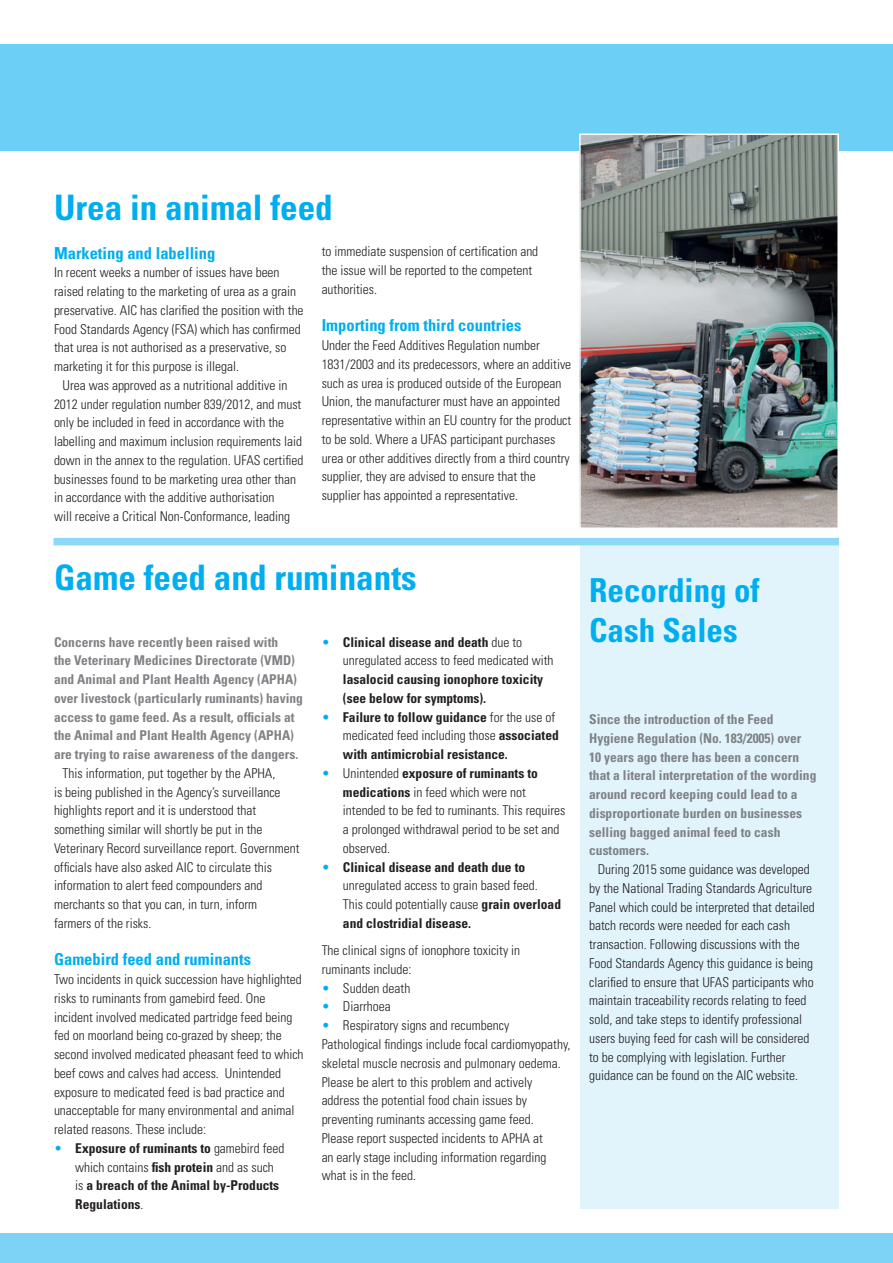
<style>
.page{position:relative;width:893px;height:1263px;background:#fff}
.page>*{position:absolute;margin:0;border:0;box-sizing:border-box;transform-origin:0 0}
.Text{font:700 condensed 35.1px "Univers";color:#00aeef}
.Text-2{font:700 condensed 33px/40.5px "Univers";color:#00aeef}
.Text-3{font:700 condensed 16.5px "Univers";color:#00aeef}
.Text-4{font:300 condensed 13.5px/18.8px "Univers";color:#231f20}
.Text-5{font:700 condensed 13.5px/18.8px "Univers";color:#808285}
.Text-6{font:700 condensed 13.5px/18.8px "Univers";color:#231f20}
.s1{font-weight:300;color:#00aeef}
.s2{font-weight:300}
.s3{color:#00aeef}
.s4{font-weight:700}
</style>
<div class="page">
<div style="left:580px;top:540px;width:259px;height:669px;background:#e1f4fc"></div>
<div style="left:0;top:1233px;width:893px;height:30px;background:#7cd3f6"></div>
<div style="left:0;top:44px;width:893px;height:106px;background:#6bcff6"></div>
<div style="left:54px;top:538px;width:785px;height:7px;background:#8dd7f7"></div>
<img style="left:582px;top:137px;width:254px;height:389px">
<div style="left:579px;top:134px;width:260px;height:395px;border:2px solid #fff"></div>
<p class="Text" style="left:54px;top:186px;width:280px">Urea in animal feed</p>
<p class="Text-3" style="left:54px;top:243px;width:163px">Marketing and labelling</p>
<p class="Text-4" style="left:54px;top:263px;width:251px">In recent weeks a number of issues have been raised relating to the marketing of urea as a grain preservative. AIC has clarified the position with the Food Standards Agency (FSA) which has confirmed that urea is not authorised as a preservative, so marketing it for this purpose is illegal.</p>
<p class="Text-4" style="left:54px;top:376px;width:251px;text-indent:9px">Urea was approved as a nutritional additive in 2012 under regulation number 839/2012, and must only be included in feed in accordance with the labelling and maximum inclusion requirements laid down in the annex to the regulation. UFAS certified businesses found to be marketing urea other than in accordance with the additive authorisation<br>will receive a Critical Non-Conformance, leading</p>
<p class="Text-4" style="left:322px;top:242px;width:218px">to immediate suspension of certification and the issue will be reported to the competent authorities.</p>
<p class="Text-3" style="left:322px;top:315px;width:201px">Importing from third countries</p>
<p class="Text-4" style="left:322px;top:336px;width:251px">Under the Feed Additives Regulation number 1831/2003 and its predecessors, where an additive such as urea is produced outside of the European Union, the manufacturer must have an appointed representative within an EU country for the product to be sold. Where a UFAS participant purchases urea or other additives directly from a third country supplier, they are advised to ensure that the supplier has appointed a representative.</p>
<p class="Text" style="left:54px;top:556px;width:364px">Game feed and ruminants</p>
<p class="Text-5" style="left:54px;top:632px;width:250px">Concerns have recently been raised with<br>the Veterinary Medicines Directorate (VMD) and Animal and Plant Health Agency (APHA) over livestock (particularly ruminants) having access to game feed. As a result, officials at the Animal and Plant Health Agency (APHA) are trying to raise awareness of the dangers.</p>
<p class="Text-4" style="left:54px;top:763px;width:247px;text-indent:9px">This information, put together by the APHA,<br>is being published in the Agency’s surveillance highlights report and it is understood that something similar will shortly be put in the Veterinary Record surveillance report. Government officials have also asked AIC to circulate this information to alert feed compounders and merchants so that you can, in turn, inform<br>farmers of the risks.</p>
<p class="Text-3" style="left:54px;top:949px;width:199px">Gamebird feed and ruminants</p>
<p class="Text-4" style="left:54px;top:970px;width:251px">Two incidents in quick succession have highlighted risks to ruminants from gamebird feed. One incident involved medicated partridge feed being fed on moorland being co-grazed by sheep; the second involved medicated pheasant feed to which beef cows and calves had access. Unintended exposure to medicated feed is bad practice and unacceptable for many environmental and animal related reasons. These include:</p>
<p class="Text-6" style="left:75px;top:1138px;width:211px;text-indent:-21px"><span class="s1">•</span> Exposure of ruminants to <span class="s2">gamebird feed which contains</span> fish protein <span class="s2">and as such is</span> a breach of the Animal by-Products<br>Regulations<span class="s2">.</span></p>
<p class="Text-6" style="left:343px;top:632px;width:212px;text-indent:-21px"><span class="s1">•</span> Clinical disease and death <span class="s2">due to unregulated access to feed medicated with </span>lasalocid causing ionophore toxicity (see below for symptoms).</p>
<p class="Text-6" style="left:343px;top:707px;width:217px;text-indent:-21px"><span class="s1">•</span> Failure to follow guidance <span class="s2">for the use of medicated feed including those</span> associated with antimicrobial resistance.</p>
<p class="Text-4" style="left:343px;top:764px;width:224px;text-indent:-21px"><span class="s3">•</span> Unintended <span class="s4">exposure of ruminants to medications</span> in feed which were not intended to be fed to ruminants. This requires a prolonged withdrawal period to be set and observed.</p>
<p class="Text-6" style="left:343px;top:857px;width:220px;text-indent:-21px"><span class="s1">•</span> Clinical disease and death due to <span class="s2">unregulated access to grain based feed.<br>This could potentially cause</span> grain overload and clostridial disease.</p>
<p class="Text-4" style="left:322px;top:941px;width:200px">The clinical signs of ionophore toxicity in ruminants include:</p>
<p class="Text-4" style="left:322px;top:978px;width:90px"><span class="s3">•</span> Sudden death</p>
<p class="Text-4" style="left:322px;top:997px;width:71px"><span class="s3">•</span> Diarrhoea</p>
<p class="Text-4" style="left:322px;top:1016px;width:189px"><span class="s3">•</span> Respiratory signs and recumbency</p>
<p class="Text-4" style="left:322px;top:1035px;width:250px">Pathological findings include focal cardiomyopathy, skeletal muscle necrosis and pulmonary oedema.</p>
<p class="Text-4" style="left:322px;top:1072px;width:226px">Please be alert to this problem and actively address the potential food chain issues by preventing ruminants accessing game feed.<br>Please report suspected incidents to APHA at an early stage including information regarding what is in the feed.</p>
<p class="Text-2" style="left:589px;top:569px;width:172px">Recording of<br>Cash Sales</p>
<p class="Text-5" style="left:589px;top:710px;width:229px">Since the introduction of the Feed Hygiene Regulation (No. 183/2005) over 10 years ago there has been a concern that a literal interpretation of the wording around record keeping could lead to a disproportionate burden on businesses selling bagged animal feed to cash customers.</p>
<p class="Text-4" style="left:589px;top:860px;width:227px;text-indent:9px">During 2015 some guidance was developed by the National Trading Standards Agriculture Panel which could be interpreted that detailed batch records were needed for each cash transaction. Following discussions with the Food Standards Agency this guidance is being clarified to ensure that UFAS participants who maintain traceability records relating to feed sold, and take steps to identify professional users buying feed for cash will be considered to be complying with legislation. Further guidance can be found on the AIC website.</p>
</div>
